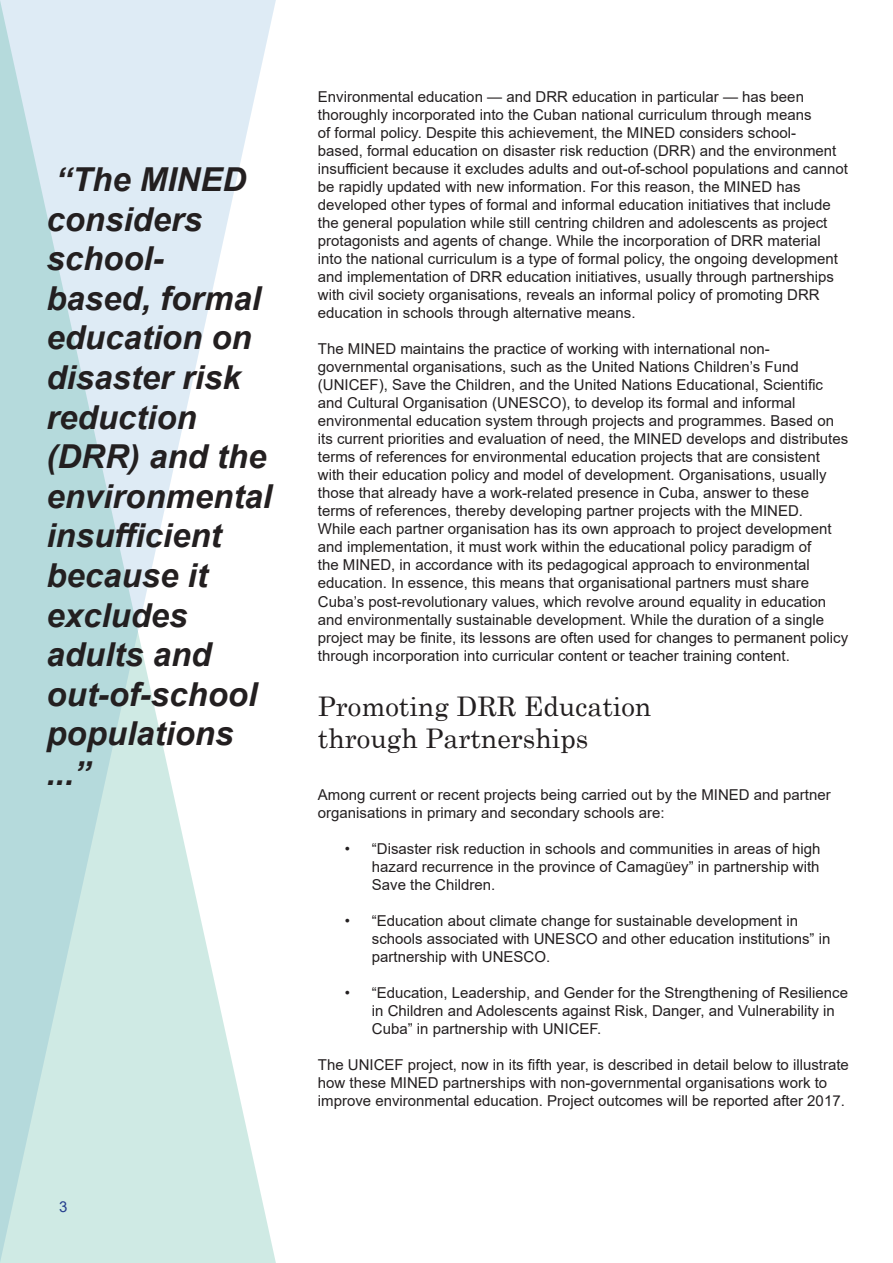
<style>
.page{position:relative;width:893px;height:1263px;background:#fff}
.page>*{position:absolute;margin:0;border:0;box-sizing:border-box;transform-origin:0 0}
.captions{font:italic 700 33px/39.6px "Arial";color:#231f20}
.section_header{font:27px/32.4px "Century Schoolbook";color:#231f20}
.Body{font:15px/18px "Arial";color:#231f20}
.headers_and_footers{font:15px "Arial";color:#253f8e}
</style>
<div class="page">
<svg style="left:0;top:0;width:276px;height:1263px"></svg>
<p class="captions" style="left:46px;top:161px;width:227px">“The MINED considers school&shy;based, formal education on disaster risk reduction (DRR) and the environmental insufficient because it excludes adults and out-of-school populations ...”</p>
<p class="headers_and_footers" style="left:59px;top:1196px;width:10px">3</p>
<p class="Body" style="left:318px;top:88px;width:531px">Environmental education — and DRR education in particular — has been thoroughly incorporated into the Cuban national curriculum through means<br>of formal policy. Despite this achievement, the MINED considers school-<br>based, formal education on disaster risk reduction (DRR) and the environment insufficient because it excludes adults and out-of-school populations and cannot be rapidly updated with new information. For this reason, the MINED has developed other types of formal and informal education initiatives that include the general population while still centring children and adolescents as project protagonists and agents of change. While the incorporation of DRR material into the national curriculum is a type of formal policy, the ongoing development and implementation of DRR education initiatives, usually through partnerships with civil society organisations, reveals an informal policy of promoting DRR education in schools through alternative means.</p>
<p class="Body" style="left:318px;top:340px;width:532px">The MINED maintains the practice of working with international non&shy;governmental organisations, such as the United Nations Children’s Fund (UNICEF), Save the Children, and the United Nations Educational, Scientific and Cultural Organisation (UNESCO), to develop its formal and informal environmental education system through projects and programmes. Based on its current priorities and evaluation of need, the MINED develops and distributes terms of references for environmental education projects that are consistent with their education policy and model of development. Organisations, usually those that already have a work-related presence in Cuba, answer to these terms of references, thereby developing partner projects with the MINED.<br>While each partner organisation has its own approach to project development and implementation, it must work within the educational policy paradigm of<br>the MINED, in accordance with its pedagogical approach to environmental education. In essence, this means that organisational partners must share Cuba’s post-revolutionary values, which revolve around equality in education and environmentally sustainable development. While the duration of a single project may be finite, its lessons are often used for changes to permanent policy through incorporation into curricular content or teacher training content.</p>
<p class="section_header" style="left:318px;top:687px;width:335px">Promoting DRR Education through Partnerships</p>
<p class="Body" style="left:318px;top:785px;width:514px">Among current or recent projects being carried out by the MINED and partner organisations in primary and secondary schools are:</p>
<p class="Body" style="left:372px;top:839px;width:450px;text-align:justify;text-indent:-27px">• “Disaster risk reduction in schools and communities in areas of high hazard recurrence in the province of Camagüey” in partnership with Save the Children.</p>
<p class="Body" style="left:372px;top:911px;width:460px;text-indent:-27px">• “Education about climate change for sustainable development in schools associated with UNESCO and other education institutions” in partnership with UNESCO.</p>
<p class="Body" style="left:372px;top:983px;width:478px;text-indent:-27px">• “Education, Leadership, and Gender for the Strengthening of Resilience in Children and Adolescents against Risk, Danger, and Vulnerability in<br>Cuba” in partnership with UNICEF.</p>
<p class="Body" style="left:318px;top:1055px;width:533px">The UNICEF project, now in its fifth year, is described in detail below to illustrate how these MINED partnerships with non-governmental organisations work to improve environmental education. Project outcomes will be reported after 2017.</p>
</div>
